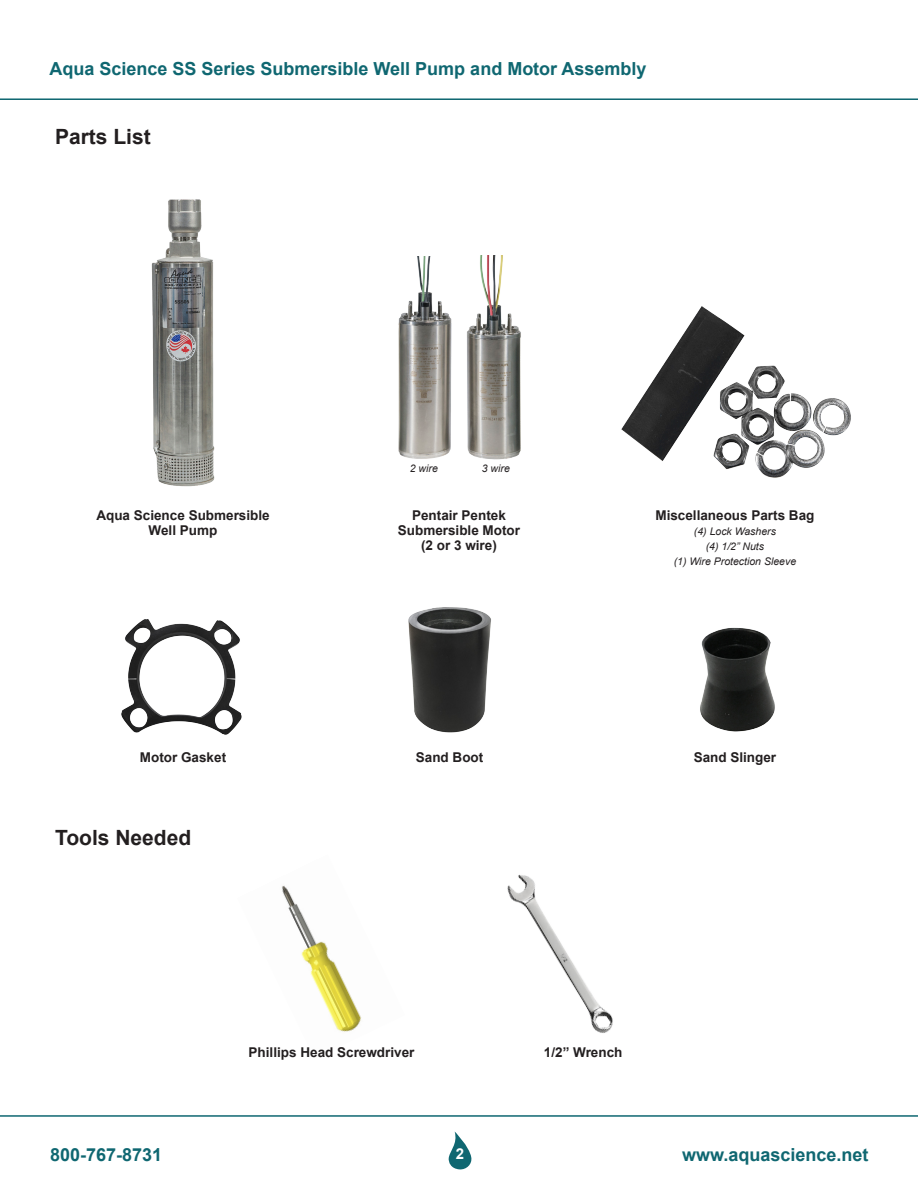
<style>
.page{position:relative;width:918px;height:1188px;background:#fff}
.page>*{position:absolute;margin:0;border:0;box-sizing:border-box;transform-origin:0 0}
.Section_Title{font:700 21px "Arial";color:#231f20}
.t1{font:700 18px "Arial";color:#0f6771}
.t2{font:700 15px "Arial";color:#fff}
.Parts_List_Caption{font:700 13.5px "Arial";color:#231f20}
.Parts_List_Caption_I{font:italic 10.5px "Arial";color:#231f20}
</style>
<div class="page">
<svg style="left:448px;top:1132px;width:24px;height:38px"></svg>
<hr style="left:0;top:98px;width:918px;height:2px;background:#0f6771">
<hr style="left:0;top:1115px;width:918px;height:2px;background:#0f6771">
<img style="left:621px;top:306px;width:230px;height:172px">
<img style="left:151px;top:199px;width:64px;height:288px">
<img style="left:282px;top:885px;width:80px;height:147px">
<img style="left:121px;top:619px;width:121px;height:116px">
<img style="left:408px;top:607px;width:83px;height:126px">
<img style="left:700px;top:627px;width:75px;height:105px">
<img style="left:507px;top:874px;width:106px;height:159px">
<img style="left:467px;top:256px;width:54px;height:204px">
<img style="left:398px;top:256px;width:54px;height:203px">
<h2 class="t1" style="left:50px;top:56px;width:599px">Aqua Science SS Series Submersible Well Pump and Motor Assembly</h2>
<p class="Section_Title" style="left:55px;top:122px;width:97px">Parts List</p>
<p class="Parts_List_Caption" style="left:96px;top:506px;width:175px">Aqua Science Submersible</p>
<p class="Parts_List_Caption" style="left:149px;top:521px;width:70px">Well Pump</p>
<p class="Parts_List_Caption_I" style="left:410px;top:461px;width:30px">2 wire</p>
<p class="Parts_List_Caption_I" style="left:482px;top:461px;width:30px">3 wire</p>
<p class="Parts_List_Caption" style="left:412px;top:506px;width:95px">Pentair Pentek</p>
<p class="Parts_List_Caption" style="left:398px;top:521px;width:124px">Submersible Motor</p>
<p class="Parts_List_Caption" style="left:421px;top:536px;width:77px">(2 or 3 wire)</p>
<p class="Parts_List_Caption" style="left:655px;top:506px;width:161px">Miscellaneous Parts Bag</p>
<p class="Parts_List_Caption_I" style="left:694px;top:524px;width:84px">(4) Lock Washers</p>
<p class="Parts_List_Caption_I" style="left:706px;top:539px;width:60px">(4) 1/2” Nuts</p>
<p class="Parts_List_Caption_I" style="left:674px;top:554px;width:124px">(1) Wire Protection Sleeve</p>
<p class="Parts_List_Caption" style="left:140px;top:747px;width:88px">Motor Gasket</p>
<p class="Parts_List_Caption" style="left:416px;top:747px;width:69px">Sand Boot</p>
<p class="Parts_List_Caption" style="left:694px;top:747px;width:84px">Sand Slinger</p>
<p class="Section_Title" style="left:55px;top:823px;width:138px">Tools Needed</p>
<p class="Parts_List_Caption" style="left:249px;top:1043px;width:167px">Phillips Head Screwdriver</p>
<p class="Parts_List_Caption" style="left:544px;top:1043px;width:80px">1/2” Wrench</p>
<h2 class="t1" style="left:50px;top:1142px;width:114px">800-767-8731</h2>
<p class="t2" style="left:456px;top:1144px;width:10px">2</p>
<h2 class="t1" style="left:682px;top:1142px;width:188px">www.aquascience.net</h2>
</div>
